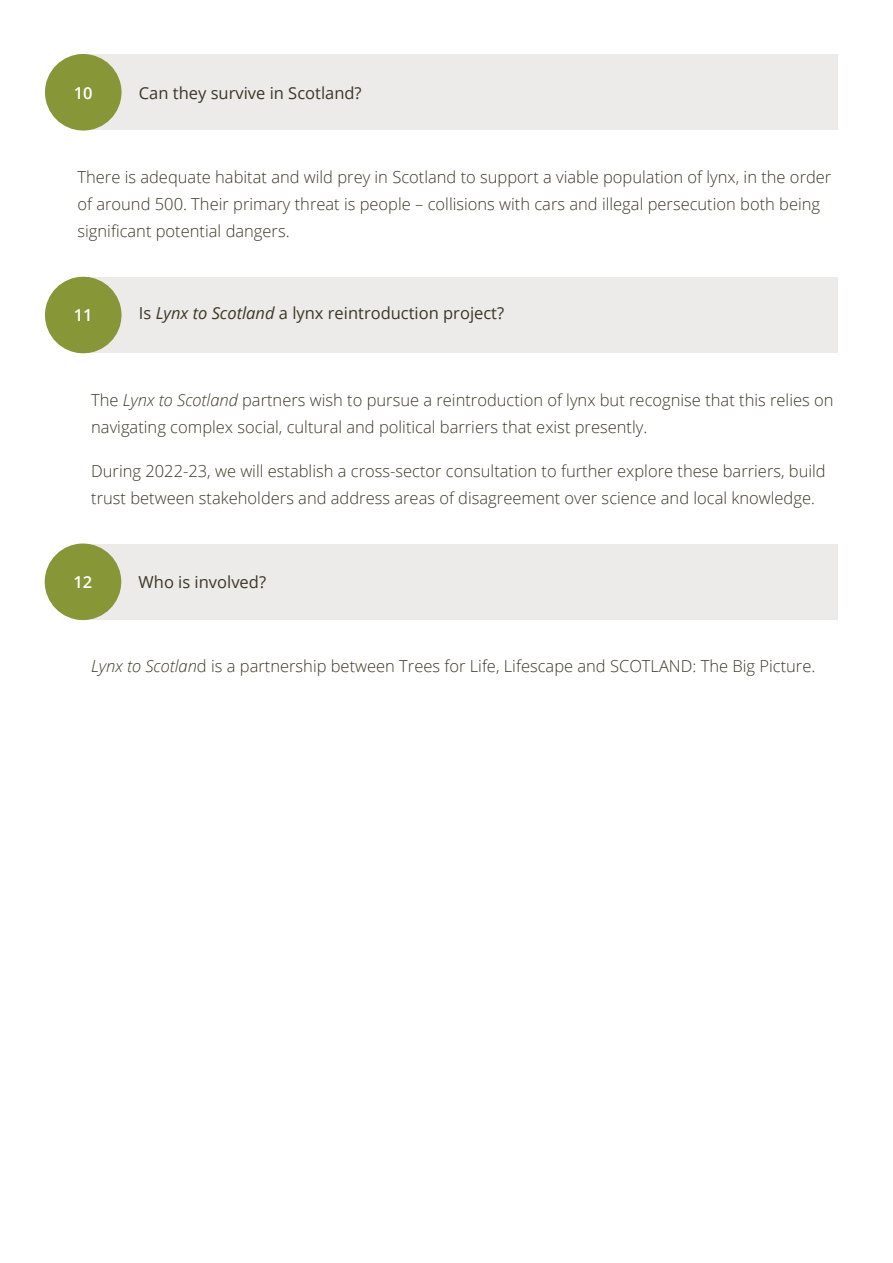
<style>
.page{position:relative;width:893px;height:1263px;background:#fff}
.page>*{position:absolute;margin:0;border:0;box-sizing:border-box;transform-origin:0 0}
.t1{font:300 16.5px/27px "Open Sans";color:#3c3625}
.t2{font:16.5px "Open Sans";color:#3c3625}
.t3{font:600 16.5px "Open Sans";color:#fff}
.s1{font-style:italic}
</style>
<div class="page">
<div style="left:77px;top:277px;width:761px;height:76px;background:#ecebe9"></div>
<div style="left:46px;top:277px;width:75px;height:76px;background:#879637;border-radius:50%"></div>
<div style="left:45px;top:277px;width:77px;height:76px;border:2px solid #879637;border-radius:50%"></div>
<div style="left:77px;top:544px;width:761px;height:76px;background:#ecebe9"></div>
<div style="left:45px;top:544px;width:75px;height:75px;background:#879637;border-radius:50%"></div>
<div style="left:45px;top:543px;width:76px;height:77px;border:2px solid #879637;border-radius:50%"></div>
<div style="left:77px;top:54px;width:761px;height:76px;background:#ecebe9"></div>
<div style="left:46px;top:55px;width:75px;height:75px;background:#879637;border-radius:50%"></div>
<div style="left:45px;top:54px;width:77px;height:77px;border:2px solid #879637;border-radius:50%"></div>
<p class="t3" style="left:74px;top:81px;width:20px">10</p>
<p class="t2" style="left:139px;top:81px;width:224px">Can they survive in Scotland?</p>
<p class="t1" style="left:78px;top:163px;width:755px">There is adequate habitat and wild prey in Scotland to support a viable population of lynx, in the order of around 500. Their primary threat is people – collisions with cars and illegal persecution both being significant potential dangers.</p>
<p class="t3" style="left:74px;top:304px;width:20px">11</p>
<p class="t2" style="left:139px;top:301px;width:367px">Is <span class="s1">Lynx to Scotland</span> a lynx reintroduction project?</p>
<p class="t1" style="left:91px;top:386px;width:744px">The <span class="s1">Lynx to Scotland</span> partners wish to pursue a reintroduction of lynx but recognise that this relies on navigating complex social, cultural and political barriers that exist presently.</p>
<p class="t1" style="left:91px;top:457px;width:736px">During 2022-23, we will establish a cross-sector consultation to further explore these barriers, build trust between stakeholders and address areas of disagreement over science and local knowledge.</p>
<p class="t3" style="left:74px;top:571px;width:20px">12</p>
<p class="t2" style="left:139px;top:570px;width:129px">Who is involved?</p>
<p class="t1" style="left:91px;top:652px;width:726px"><span class="s1">Lynx to Scotlan</span>d is a partnership between Trees for Life, Lifescape and SCOTLAND: The Big Picture.</p>
</div>
